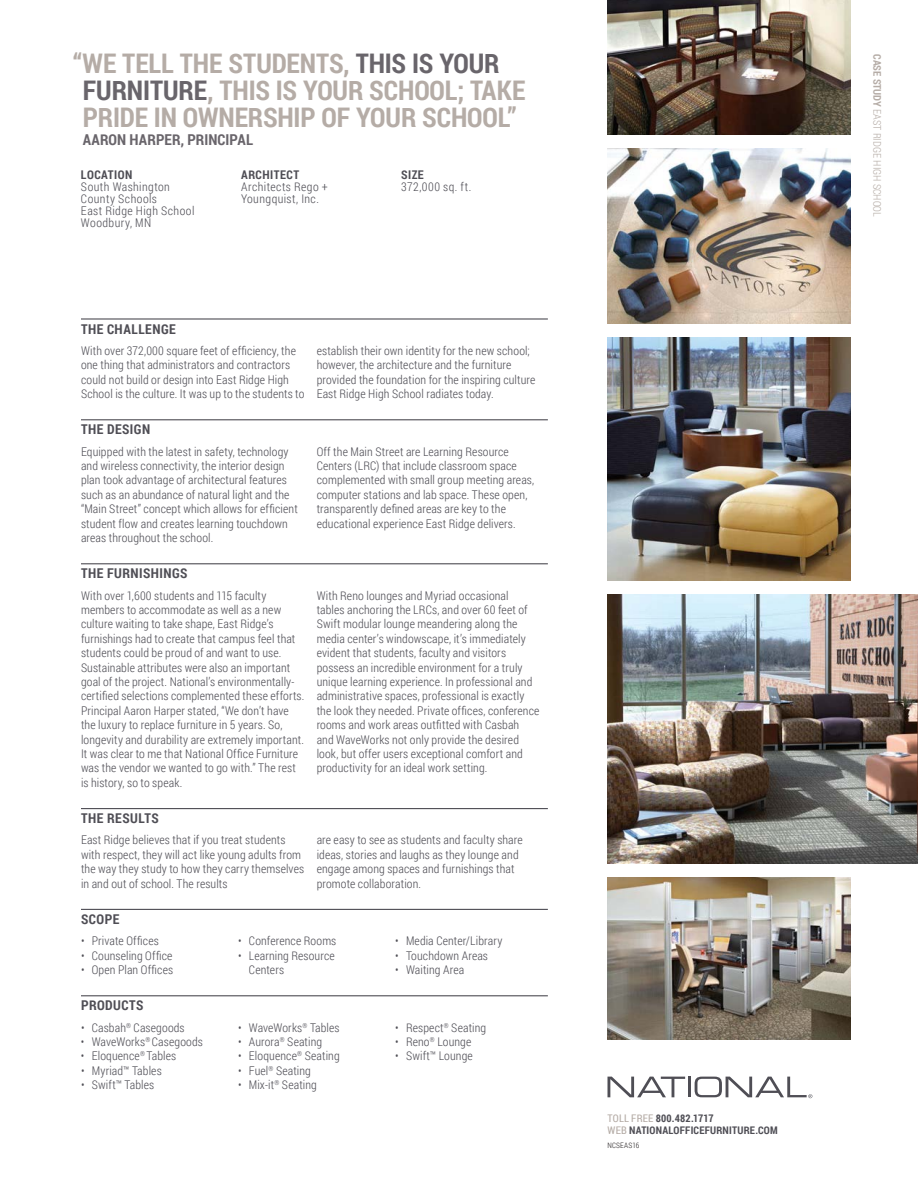
<style>
.page{position:relative;width:918px;height:1188px;background:#fff}
.page>*{position:absolute;margin:0;border:0;box-sizing:border-box;transform-origin:0 0}
.t1{font:700 27px/27px "Roboto Condensed";letter-spacing:-.005em;color:#b5aca6}
.t2{font:700 15px "Roboto Condensed";letter-spacing:.005em;color:#69656b}
.t3{font:700 13.5px "Roboto Condensed";letter-spacing:.035em;color:#4f4e55}
.t4{font:300 12px/14.4px "Roboto Condensed";letter-spacing:.01em;color:#4f4e55}
.t5{font:300 12px/12px "Roboto Condensed";letter-spacing:.035em;color:#4f4e55}
.t6{font:700 12px "Roboto Condensed";letter-spacing:.04em;color:#4f4e55}
.t7{font:300 12px "Roboto Condensed";letter-spacing:.04em;color:#4f4e55}
.t8{font:700 10.5px/12px "Roboto Condensed";letter-spacing:.02em;color:#4f4e55}
.t9{font:300 10.5px "Roboto Condensed";color:#b5aca6}
.t10{font:300 7.5px "Roboto Condensed";letter-spacing:.02em;color:#231f20}
.s1{color:#69656b}
.s2{font-weight:400;color:#b5aca6}
.s3{font-weight:700}
</style>
<div class="page">
<svg style="left:608px;top:1077px;width:77px;height:20px"></svg>
<hr style="left:688px;top:1077px;width:3px;height:20px;background:#4f4e55">
<svg style="left:695px;top:1077px;width:117px;height:21px"></svg>
<hr style="left:81px;top:318px;width:467px;height:2px;background:#4f4e55">
<hr style="left:81px;top:419px;width:467px;height:1px;background:#4f4e55">
<hr style="left:81px;top:563px;width:467px;height:1px;background:#4f4e55">
<hr style="left:81px;top:808px;width:467px;height:1px;background:#4f4e55">
<hr style="left:81px;top:909px;width:467px;height:1px;background:#4f4e55">
<hr style="left:81px;top:995px;width:467px;height:1px;background:#4f4e55">
<img style="left:608px;top:594px;width:310px;height:270px">
<img style="left:608px;top:338px;width:242px;height:242px">
<img style="left:608px;top:878px;width:242px;height:162px">
<img style="left:608px;top:148px;width:242px;height:176px">
<img style="left:608px;top:0;width:242px;height:135px">
<h1 class="t1" style="left:83px;top:49px;width:444px;text-indent:-10px">“WE TELL THE STUDENTS, <span class="s1">THIS IS YOUR<br>FURNITURE</span>, THIS IS YOUR SCHOOL; TAKE<br>PRIDE IN OWNERSHIP OF YOUR SCHOOL”</h1>
<p class="t2" style="left:83px;top:129px;width:172px">AARON HARPER, PRINCIPAL</p>
<p class="t6" style="left:81px;top:167px;width:53px">LOCATION</p>
<p class="t5" style="left:81px;top:181px;width:115px">South Washington<br>County Schools<br>East Ridge High School<br>Woodbury, MN</p>
<p class="t6" style="left:241px;top:167px;width:60px">ARCHITECT</p>
<p class="t5" style="left:241px;top:181px;width:88px">Architects Rego +<br>Youngquist, Inc.</p>
<p class="t6" style="left:401px;top:167px;width:24px">SIZE</p>
<p class="t7" style="left:401px;top:179px;width:72px">372,000 sq. ft.</p>
<p class="t3" style="left:81px;top:319px;width:96px">THE CHALLENGE</p>
<p class="t4" style="left:81px;top:343px;width:225px">With over 372,000 square feet of efficiency, the one thing that administrators and contractors could not build or design into East Ridge High School is the culture. It was up to the students to</p>
<p class="t4" style="left:317px;top:343px;width:220px">establish their own identity for the new school; however, the architecture and the furniture provided the foundation for the inspiring culture East Ridge High School radiates today.</p>
<p class="t3" style="left:81px;top:420px;width:71px">THE DESIGN</p>
<p class="t4" style="left:81px;top:444px;width:218px">Equipped with the latest in safety, technology and wireless connectivity, the interior design plan took advantage of architectural features such as an abundance of natural light and the “Main Street” concept which allows for efficient student flow and creates learning touchdown areas throughout the school.</p>
<p class="t4" style="left:317px;top:444px;width:219px">Off the Main Street are Learning Resource Centers (LRC) that include classroom space complemented with small group meeting areas, computer stations and lab space. These open, transparently defined areas are key to the educational experience East Ridge delivers.</p>
<p class="t3" style="left:81px;top:564px;width:108px">THE FURNISHINGS</p>
<p class="t4" style="left:81px;top:588px;width:225px">With over 1,600 students and 115 faculty members to accommodate as well as a new culture waiting to take shape, East Ridge’s furnishings had to create that campus feel that students could be proud of and want to use.<br>Sustainable attributes were also an important goal of the project. National’s environmentally&shy;certified selections complemented these efforts.<br>Principal Aaron Harper stated, “We don’t have the luxury to replace furniture in 5 years. So, longevity and durability are extremely important.<br>It was clear to me that National Office Furniture was the vendor we wanted to go with.” The rest is history, so to speak.</p>
<p class="t4" style="left:317px;top:588px;width:224px">With Reno lounges and Myriad occasional tables anchoring the LRCs, and over 60 feet of Swift modular lounge meandering along the media center’s windowscape, it’s immediately evident that students, faculty and visitors possess an incredible environment for a truly unique learning experience. In professional and administrative spaces, professional is exactly the look they needed. Private offices, conference rooms and work areas outfitted with Casbah<br>and WaveWorks not only provide the desired look, but offer users exceptional comfort and productivity for an ideal work setting.</p>
<p class="t3" style="left:81px;top:809px;width:79px">THE RESULTS</p>
<p class="t4" style="left:81px;top:832px;width:225px">East Ridge believes that if you treat students with respect, they will act like young adults from the way they study to how they carry themselves in and out of school. The results</p>
<p class="t4" style="left:317px;top:832px;width:208px">are easy to see as students and faculty share ideas, stories and laughs as they lounge and engage among spaces and furnishings that promote collaboration.</p>
<p class="t3" style="left:81px;top:910px;width:40px">SCOPE</p>
<p class="t4" style="left:81px;top:933px;width:79px">• Private Offices</p>
<p class="t4" style="left:81px;top:948px;width:93px">• Counseling Office</p>
<p class="t4" style="left:81px;top:962px;width:94px">• Open Plan Offices</p>
<p class="t4" style="left:238px;top:933px;width:100px">• Conference Rooms</p>
<p class="t4" style="left:249px;top:948px;width:87px;text-indent:-11px">• Learning Resource<br>Centers</p>
<p class="t4" style="left:395px;top:933px;width:109px">• Media Center/Library</p>
<p class="t4" style="left:395px;top:948px;width:94px">• Touchdown Areas</p>
<p class="t4" style="left:395px;top:962px;width:71px">• Waiting Area</p>
<p class="t3" style="left:81px;top:996px;width:64px">PRODUCTS</p>
<p class="t4" style="left:81px;top:1020px;width:105px">• Casbah<sup>®</sup> Casegoods</p>
<p class="t4" style="left:81px;top:1034px;width:123px">• WaveWorks<sup>®</sup> Casegoods</p>
<p class="t4" style="left:81px;top:1048px;width:97px">• Eloquence<sup>®</sup> Tables</p>
<p class="t4" style="left:81px;top:1063px;width:82px">• Myriad™ Tables</p>
<p class="t4" style="left:81px;top:1077px;width:75px">• Swift™ Tables</p>
<p class="t4" style="left:238px;top:1020px;width:103px">• WaveWorks<sup>®</sup> Tables</p>
<p class="t4" style="left:238px;top:1034px;width:86px">• Aurora<sup>®</sup> Seating</p>
<p class="t4" style="left:238px;top:1048px;width:103px">• Eloquence<sup>®</sup> Seating</p>
<p class="t4" style="left:238px;top:1063px;width:74px">• Fuel<sup>®</sup> Seating</p>
<p class="t4" style="left:238px;top:1077px;width:80px">• Mix-it<sup>®</sup> Seating</p>
<p class="t4" style="left:395px;top:1020px;width:93px">• Respect<sup>®</sup> Seating</p>
<p class="t4" style="left:395px;top:1034px;width:78px">• Reno<sup>®</sup> Lounge</p>
<p class="t4" style="left:395px;top:1048px;width:79px">• Swift™ Lounge</p>
<p class="t8" style="left:608px;top:1112px;width:172px"><span class="s2">TOLL FREE</span> 800.482.1717<br><span class="s2">WEB</span> NATIONALOFFICEFURNITURE.COM</p>
<p class="t10" style="left:608px;top:1140px;width:33px">NCSEAS16</p>
<p class="t9" style="left:885px;top:54px;width:164px;rotate:90deg"><span class="s3">CASE STUDY</span> EAST RIDGE HIGH SCHOOL</p>
</div>
